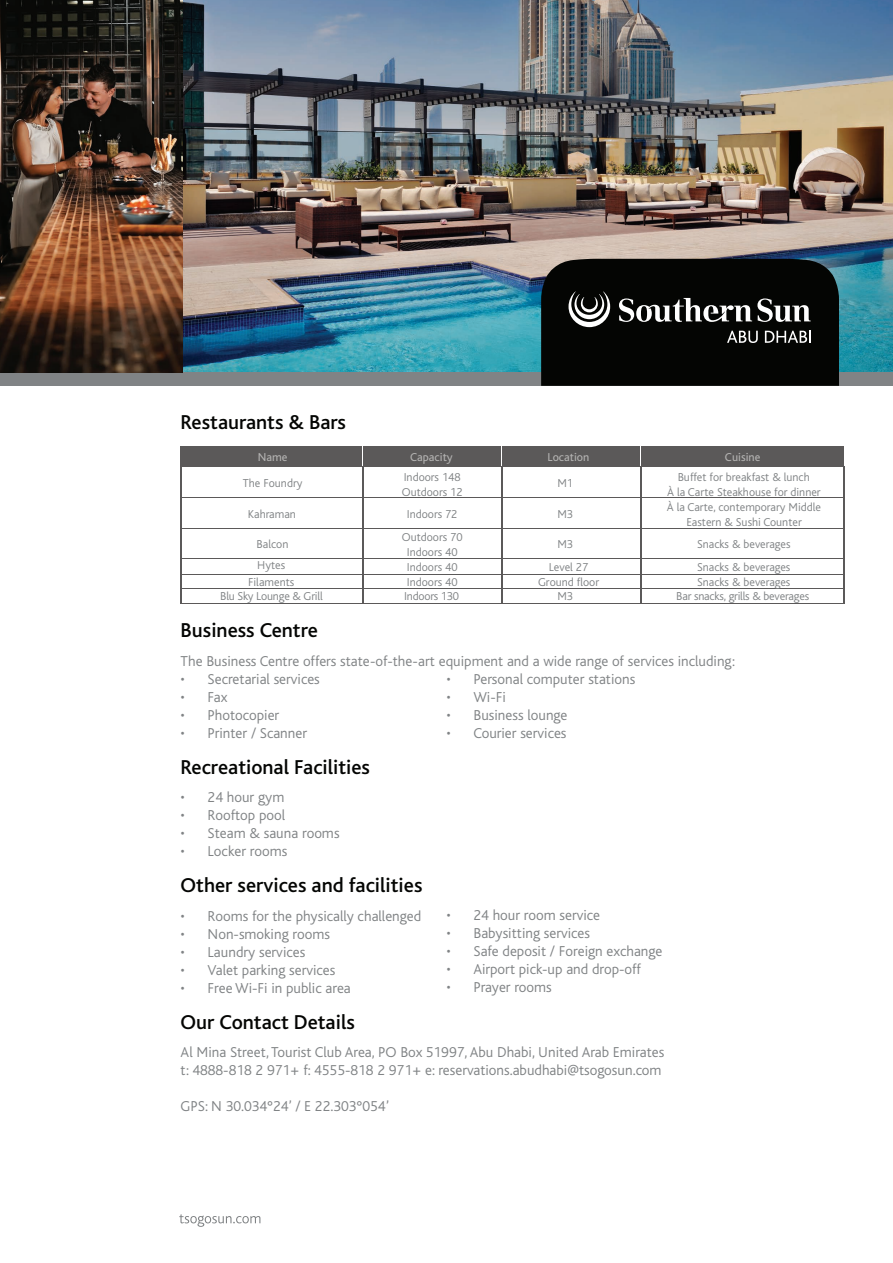
<style>
.page{position:relative;width:893px;height:1263px;background:#fff}
.page>*{position:absolute;margin:0;border:0;box-sizing:border-box;transform-origin:0 0}
.t1{font:500 21px "Bliss";color:#040503}
.t2{font:300 15px/18px "Bliss";color:#808385}
.t3{font:300 12px/15px "Bliss";color:#808385;text-align:center}
.t4{font:12px "Bliss";color:#b4b3b2}
.t5{font:300 12px "Bliss";letter-spacing:-.02em;color:#808385}
</style>
<div class="page">
<img style="left:0;top:0;width:893px;height:372px">
<div style="left:0;top:372px;width:893px;height:14px;background:#808385"></div>
<svg style="left:541px;top:259px;width:298px;height:127px;background:#171816"></svg>
<svg style="left:179px;top:1214px;width:81px;height:13px"></svg>
<div style="left:181px;top:446px;width:181px;height:21px;background:#5b5959"></div>
<div style="left:502px;top:446px;width:138px;height:21px;background:#5b5959"></div>
<div style="left:363px;top:446px;width:138px;height:21px;background:#5b5959"></div>
<div style="left:641px;top:446px;width:203px;height:21px;background:#5b5959"></div>
<hr style="left:181px;top:497px;width:663px;height:1px;background:#5b5959">
<hr style="left:181px;top:589px;width:663px;height:1px;background:#5b5959">
<hr style="left:181px;top:528px;width:663px;height:1px;background:#5b5959">
<hr style="left:181px;top:559px;width:663px;height:1px;background:#5b5959">
<hr style="left:181px;top:574px;width:663px;height:1px;background:#5b5959">
<hr style="left:181px;top:604px;width:663px;height:1px;background:#5b5959">
<hr style="left:362px;top:467px;width:1px;height:137px;background:#5b5959">
<hr style="left:181px;top:467px;width:1px;height:137px;background:#5b5959">
<hr style="left:501px;top:467px;width:1px;height:137px;background:#5b5959">
<hr style="left:640px;top:467px;width:1px;height:137px;background:#5b5959">
<hr style="left:843px;top:467px;width:1px;height:137px;background:#5b5959">
<h1 class="t1" style="left:181px;top:411px;width:167px">Restaurants &amp; Bars</h1>
<p class="t4" style="left:258px;top:451px;width:31px">Name</p>
<p class="t4" style="left:410px;top:451px;width:44px">Capacity</p>
<p class="t4" style="left:548px;top:451px;width:43px">Location</p>
<p class="t4" style="left:725px;top:451px;width:37px">Cuisine</p>
<p class="t3" style="left:402px;top:469px;width:62px;text-align:left">Indoors 148<br>Outdoors 12</p>
<p class="t3" style="left:402px;top:529px;width:62px">Outdoors 70<br>Indoors 40<br>Indoors 40<br>Indoors 40</p>
<p class="t3" style="left:667px;top:469px;width:156px">Buffet for breakfast &amp; lunch<br>À la Carte Steakhouse for dinner<br>À la Carte, contemporary Middle<br>Eastern &amp; Sushi Counter</p>
<p class="t3" style="left:697px;top:559px;width:95px;text-align:left">Snacks &amp; beverages<br>Snacks &amp; beverages</p>
<p class="t3" style="left:243px;top:475px;width:61px">The Foundry</p>
<p class="t3" style="left:557px;top:475px;width:17px">M1</p>
<p class="t3" style="left:248px;top:506px;width:50px">Kahraman</p>
<p class="t3" style="left:257px;top:537px;width:33px">Balcon</p>
<p class="t3" style="left:557px;top:537px;width:17px">M3</p>
<p class="t3" style="left:407px;top:506px;width:52px">Indoors 72</p>
<p class="t3" style="left:557px;top:506px;width:17px">M3</p>
<p class="t3" style="left:697px;top:537px;width:95px">Snacks &amp; beverages</p>
<p class="t3" style="left:248px;top:557px;width:48px;line-height:16.2px">Hytes<br>Filaments</p>
<p class="t3" style="left:220px;top:588px;width:104px">Blu Sky Lounge &amp; Grill</p>
<p class="t5" style="left:404px;top:589px;width:56px">Indoors 130</p>
<p class="t3" style="left:676px;top:588px;width:134px">Bar snacks, grills &amp; beverages</p>
<p class="t3" style="left:538px;top:559px;width:63px">Level 27<br>Ground floor</p>
<p class="t3" style="left:557px;top:588px;width:17px">M3</p>
<h1 class="t1" style="left:181px;top:619px;width:139px">Business Centre</h1>
<p class="t2" style="left:181px;top:652px;width:556px">The Business Centre offers state-of-the-art equipment and a wide range of services including:</p>
<p class="t2" style="left:181px;top:670px;width:141px">• Secretarial services</p>
<p class="t2" style="left:181px;top:688px;width:48px">• Fax</p>
<p class="t2" style="left:181px;top:706px;width:100px">• Photocopier</p>
<p class="t2" style="left:181px;top:724px;width:128px">• Printer / Scanner</p>
<h1 class="t1" style="left:181px;top:756px;width:191px">Recreational Facilities</h1>
<p class="t2" style="left:181px;top:789px;width:105px">• 24 hour gym</p>
<p class="t2" style="left:181px;top:807px;width:106px">• Rooftop pool</p>
<p class="t2" style="left:181px;top:825px;width:160px">• Steam &amp; sauna rooms</p>
<p class="t2" style="left:181px;top:843px;width:108px">• Locker rooms</p>
<h1 class="t1" style="left:181px;top:874px;width:243px">Other services and facilities</h1>
<p class="t2" style="left:181px;top:907px;width:242px">• Rooms for the physically challenged</p>
<p class="t2" style="left:181px;top:925px;width:151px">• Non-smoking rooms</p>
<p class="t2" style="left:181px;top:943px;width:126px">• Laundry services</p>
<p class="t2" style="left:181px;top:961px;width:156px">• Valet parking services</p>
<p class="t2" style="left:181px;top:979px;width:172px">• Free Wi-Fi in public area</p>
<h1 class="t1" style="left:181px;top:1011px;width:176px">Our Contact Details</h1>
<p class="t2" style="left:181px;top:1044px;width:485px">Al Mina Street, Tourist Club Area, PO Box 51997, Abu Dhabi, United Arab Emirates t: 4888-818 2 971+ f: 4555-818 2 971+ e: reservations.abudhabi@tsogosun.com</p>
<p class="t2" style="left:181px;top:1098px;width:210px">GPS: N 30.034°24’ / E 22.303°054’</p>
<p class="t2" style="left:446px;top:670px;width:190px">• Personal computer stations</p>
<p class="t2" style="left:446px;top:688px;width:61px">• Wi-Fi</p>
<p class="t2" style="left:446px;top:706px;width:122px">• Business lounge</p>
<p class="t2" style="left:446px;top:724px;width:122px">• Courier services</p>
<p class="t2" style="left:446px;top:906px;width:155px">• 24 hour room service</p>
<p class="t2" style="left:446px;top:924px;width:145px">• Babysitting services</p>
<p class="t2" style="left:446px;top:942px;width:217px">• Safe deposit / Foreign exchange</p>
<p class="t2" style="left:446px;top:960px;width:196px">• Airport pick-up and drop-off</p>
<p class="t2" style="left:446px;top:978px;width:107px">• Prayer rooms</p>
</div>
